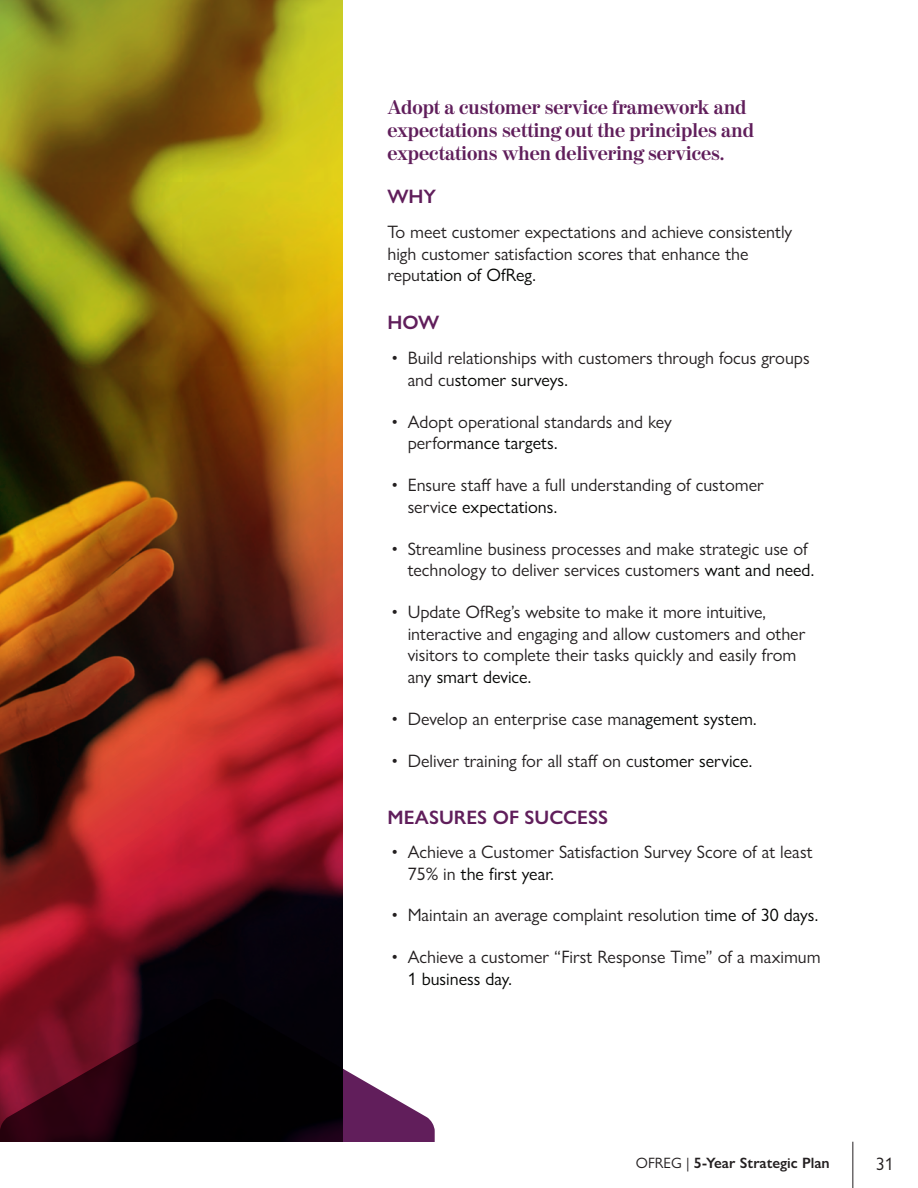
<style>
.page{position:relative;width:918px;height:1188px;background:#fff}
.page>*{position:absolute;margin:0;border:0;box-sizing:border-box;transform-origin:0 0}
.t1{font:700 19.5px/23.4px "Moderno FB";color:#601e5b}
.t2{font:600 19.5px "Gill Sans Nova";color:#601e5b}
.t3{font:18px/21.6px "Gill Sans Nova";color:#231f20}
.t4{font:18px "Gill Sans Nova";color:#040503}
.t5{font:600 15px "Gill Sans Nova";color:#231f20}
.s1{color:#040503}
.s2{font-weight:400}
</style>
<div class="page">
<img style="left:0;top:0;width:343px;height:999px">
<svg style="left:0;top:999px;width:435px;height:143px;background:#462833"></svg>
<hr style="left:852px;top:1142px;width:1px;height:46px;background:#231f20">
<p class="t1" style="left:387px;top:96px;width:368px">Adopt a customer service framework and expectations setting out the principles and expectations when delivering services.</p>
<p class="t2" style="left:387px;top:185px;width:50px">WHY</p>
<p class="t3" style="left:387px;top:221px;width:406px">To meet customer expectations and achieve consistently high customer satisfaction scores that enhance the reput<span class="s1">ation of OfReg.</span></p>
<p class="t2" style="left:387px;top:311px;width:53px">HOW</p>
<p class="t3" style="left:408px;top:347px;width:404px;text-indent:-16px">• Build relationships with customers through focus groups and cu<span class="s1">stomer surveys.</span></p>
<p class="t3" style="left:408px;top:411px;width:266px;text-indent:-16px">• Adopt operational standards and key perfo<span class="s1">rmance targets.</span></p>
<p class="t3" style="left:408px;top:474px;width:358px;text-indent:-16px">• Ensure staff have a full understanding of customer servic<span class="s1">e expectations.</span></p>
<p class="t3" style="left:408px;top:537px;width:408px;text-indent:-16px">• Streamline business processes and make strategic use of technology to deliver services customers <span class="s1">want and need.</span></p>
<p class="t3" style="left:408px;top:601px;width:399px;text-indent:-16px">• Update OfReg’s website to make it more intuitive, interactive and engaging and allow customers and other visitors to complete their tasks quickly and easily from an<span class="s1">y smart device.</span></p>
<p class="t3" style="left:391px;top:708px;width:366px">• Develop an enterprise case man<span class="s1">agement system.</span></p>
<p class="t3" style="left:391px;top:749px;width:362px">• Deliver training for all staff on cu<span class="s1">stomer service.</span></p>
<p class="t2" style="left:387px;top:806px;width:222px">MEASURES OF SUCCESS</p>
<p class="t3" style="left:408px;top:841px;width:407px;text-indent:-16px">• Achieve a Customer Satisfaction Survey Score of at least<br>75% in <span class="s1">the first year.</span></p>
<p class="t3" style="left:391px;top:904px;width:428px">• Maintain an average complaint resolution t<span class="s1">ime of 30 days.</span></p>
<p class="t3" style="left:391px;top:946px;width:431px">• Achieve a customer “First Response Time” of a maximum</p>
<p class="t4" style="left:408px;top:968px;width:106px">1 business day.</p>
<p class="t5" style="left:636px;top:1154px;width:195px"><span class="s2">OFREG |</span> 5-Year Strategic Plan</p>
<p class="t3" style="left:876px;top:1153px;width:19px">31</p>
</div>
